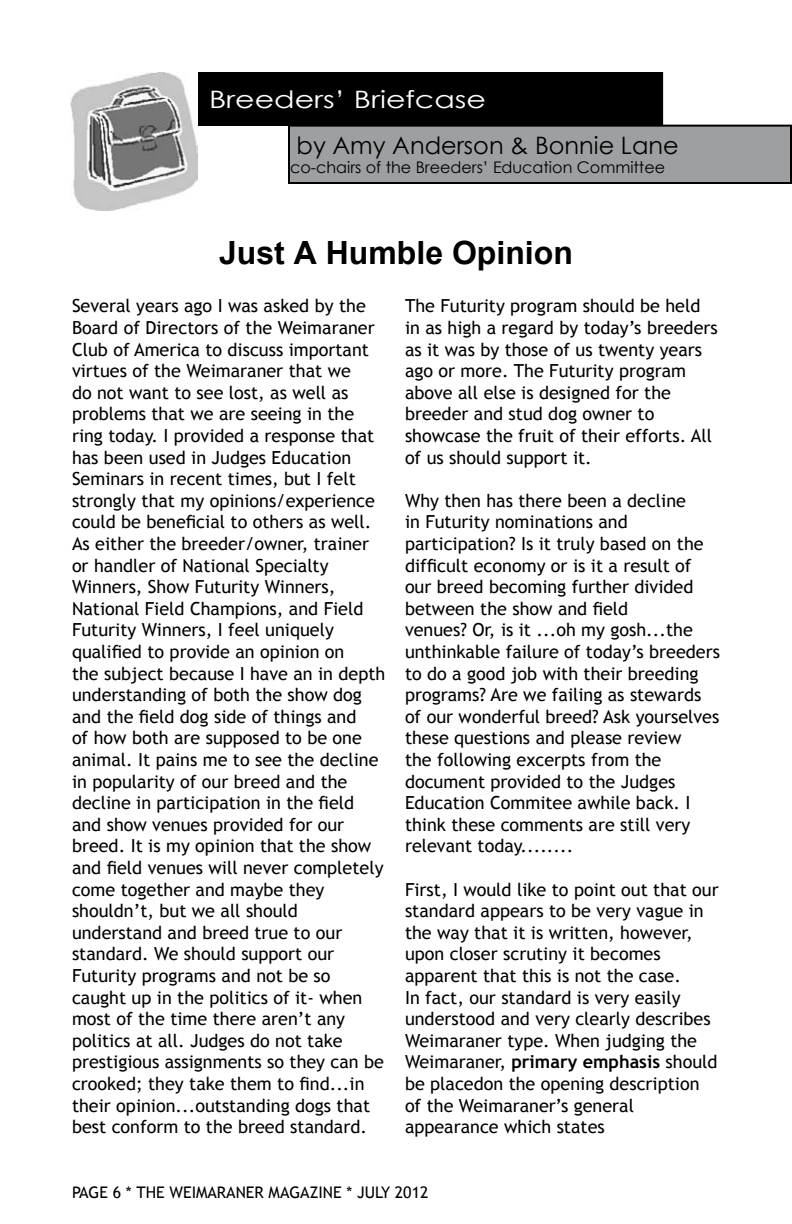
<style>
.page{position:relative;width:792px;height:1224px;background:#fff}
.page>*{position:absolute;margin:0;border:0;box-sizing:border-box;transform-origin:0 0}
.t1{font:700 32px "Arial";color:#000}
.t2{font:24px "Century Gothic";color:#000}
.t3{font:24px "Century Gothic";color:#fff;scale:1.25 1}
.t4{font:18px/21.6px "Trebuchet MS";color:#000}
.t5{font:16px "Century Gothic";color:#000}
.t6{font:16px "Trebuchet MS";color:#000}
.s1{font-family:"Trebuchet MSPS";font-weight:700}
</style>
<div class="page">
<div style="left:199px;top:73px;width:463px;height:52px;background:#000"></div>
<div style="left:198px;top:72px;width:465px;height:54px;border:2px solid #000"></div>
<div style="left:289px;top:126px;width:502px;height:57px;background:#9d9fa1"></div>
<div style="left:288px;top:125px;width:504px;height:59px;border:2px solid #000"></div>
<img style="left:71px;top:72px;width:127px;height:138px">
<h2 class="t3" style="left:209px;top:83px;width:223px">Breeders’ Briefcase</h2>
<h2 class="t2" style="left:297px;top:128px;width:384px">by Amy Anderson &amp; Bonnie Lane</h2>
<p class="t5" style="left:290px;top:156px;width:377px">co-chairs of the Breeders’ Education Committee</p>
<h1 class="t1" style="left:219px;top:232px;width:355px">Just A Humble Opinion</h1>
<p class="t4" style="left:72px;top:296px;width:315px">Several years ago I was asked by the Board of Directors of the Weimaraner Club of America to discuss important virtues of the Weimaraner that we<br>do not want to see lost, as well as problems that we are seeing in the ring today. I provided a response that has been used in Judges Education Seminars in recent times, but I felt strongly that my opinions/experience could be beneficial to others as well.<br>As either the breeder/owner, trainer or handler of National Specialty Winners, Show Futurity Winners, National Field Champions, and Field Futurity Winners, I feel uniquely qualified to provide an opinion on<br>the subject because I have an in depth understanding of both the show dog and the field dog side of things and<br>of how both are supposed to be one animal. It pains me to see the decline in popularity of our breed and the decline in participation in the field and show venues provided for our breed. It is my opinion that the show and field venues will never completely come together and maybe they shouldn’t, but we all should understand and breed true to our standard. We should support our Futurity programs and not be so caught up in the politics of it- when most of the time there aren’t any politics at all. Judges do not take prestigious assignments so they can be crooked; they take them to find...in their opinion...outstanding dogs that best conform to the breed standard.</p>
<p class="t4" style="left:405px;top:296px;width:314px">The Futurity program should be held in as high a regard by today’s breeders as it was by those of us twenty years ago or more. The Futurity program above all else is designed for the breeder and stud dog owner to showcase the fruit of their efforts. All of us should support it.</p>
<p class="t4" style="left:405px;top:490px;width:316px">Why then has there been a decline<br>in Futurity nominations and participation? Is it truly based on the difficult economy or is it a result of our breed becoming further divided between the show and field<br>venues? Or, is it ...oh my gosh...the unthinkable failure of today’s breeders to do a good job with their breeding programs? Are we failing as stewards of our wonderful breed? Ask yourselves these questions and please review<br>the following excerpts from the document provided to the Judges Education Commitee awhile back. I think these comments are still very relevant today........</p>
<p class="t4" style="left:405px;top:879px;width:315px">First, I would like to point out that our standard appears to be very vague in the way that it is written, however, upon closer scrutiny it becomes apparent that this is not the case.<br>In fact, our standard is very easily understood and very clearly describes Weimaraner type. When judging the Weimaraner, <span class="s1">primary emphasis</span> should be placedon the opening description of the Weimaraner’s general appearance which states</p>
<p class="t6" style="left:72px;top:1183px;width:358px">PAGE * THE WEIMARANER MAGAZINE * JULY 2012</p>
</div>
